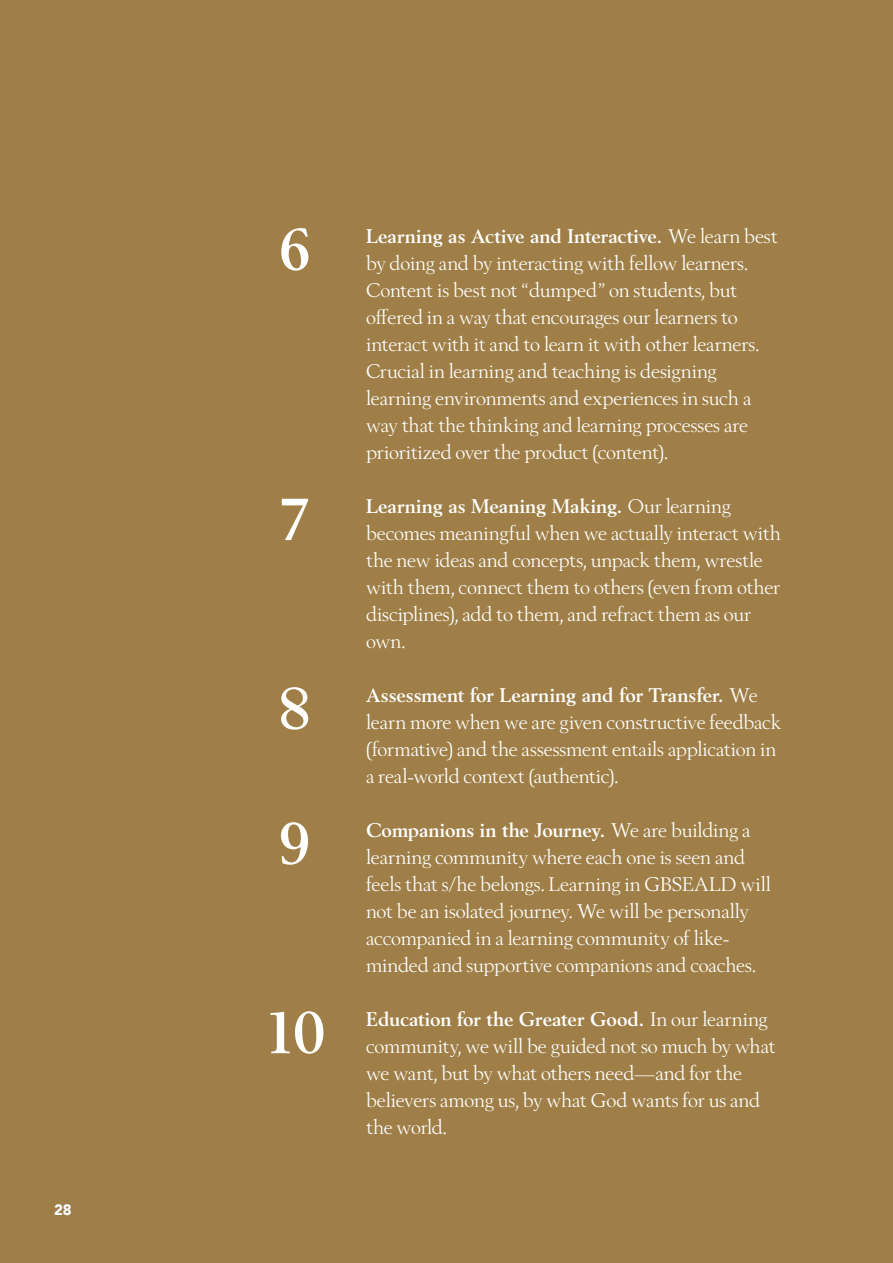
<style>
.page{position:relative;width:893px;height:1263px;background:#9f7f47}
.page>*{position:absolute;margin:0;border:0;box-sizing:border-box;transform-origin:0 0}
.t1{font:700 58.5px "Berling LT Std";color:#fff}
.t2{font:19.5px/27px "Berling Nova Display Pro";letter-spacing:-.005em;color:#fff}
.t3{font:700 19.5px "Berling LT Std";color:#fff}
.t4{font:900 15px "Avenir";color:#fff}
.s1{font-family:"Berling Nova Display Pro";font-weight:400}
</style>
<div class="page">
<p class="t4" style="left:54px;top:1197px;width:19px">28</p>
<h1 class="t1" style="left:278px;top:215px;width:34px">6</h1>
<h1 class="t1" style="left:278px;top:485px;width:34px">7</h1>
<h1 class="t1" style="left:278px;top:674px;width:34px">8</h1>
<h1 class="t1" style="left:278px;top:809px;width:34px">9</h1>
<h1 class="t1" style="left:264px;top:998px;width:63px">10</h1>
<p class="t3" style="left:366px;top:225px;width:413px">Learning as Active and Interactive. <span class="s1">We learn best</span></p>
<p class="t2" style="left:366px;top:249px;width:395px">by doing and by interacting with fellow learners.<br>Content is best not “dumped” on students, but offered in a way that encourages our learners to interact with it and to learn it with other learners.<br>Crucial in learning and teaching is designing learning environments and experiences in such a way that the thinking and learning processes are prioritized over the product (content).</p>
<p class="t3" style="left:366px;top:495px;width:366px">Learning as Meaning Making. <span class="s1">Our learning</span></p>
<p class="t2" style="left:366px;top:519px;width:416px">becomes meaningful when we actually interact with the new ideas and concepts, unpack them, wrestle with them, connect them to others (even from other disciplines), add to them, and refract them as our own.</p>
<p class="t3" style="left:366px;top:684px;width:393px">Assessment for Learning and for Transfer. <span class="s1">We</span></p>
<p class="t2" style="left:366px;top:709px;width:417px">learn more when we are given constructive feedback (formative) and the assessment entails application in a real-world context (authentic).</p>
<p class="t3" style="left:366px;top:819px;width:386px">Companions in the Journey. <span class="s1">We are building a</span></p>
<p class="t2" style="left:366px;top:844px;width:406px">learning community where each one is seen and feels that s/he belongs. Learning in GBSEALD will not be an isolated journey. We will be personally accompanied in a learning community of like&shy;minded and supportive companions and coaches.</p>
<p class="t3" style="left:366px;top:1008px;width:403px">Education for the Greater Good. <span class="s1">In our learning</span></p>
<p class="t2" style="left:366px;top:1033px;width:411px">community, we will be guided not so much by what we want, but by what others need—and for the believers among us, by what God wants for us and the world.</p>
</div>
